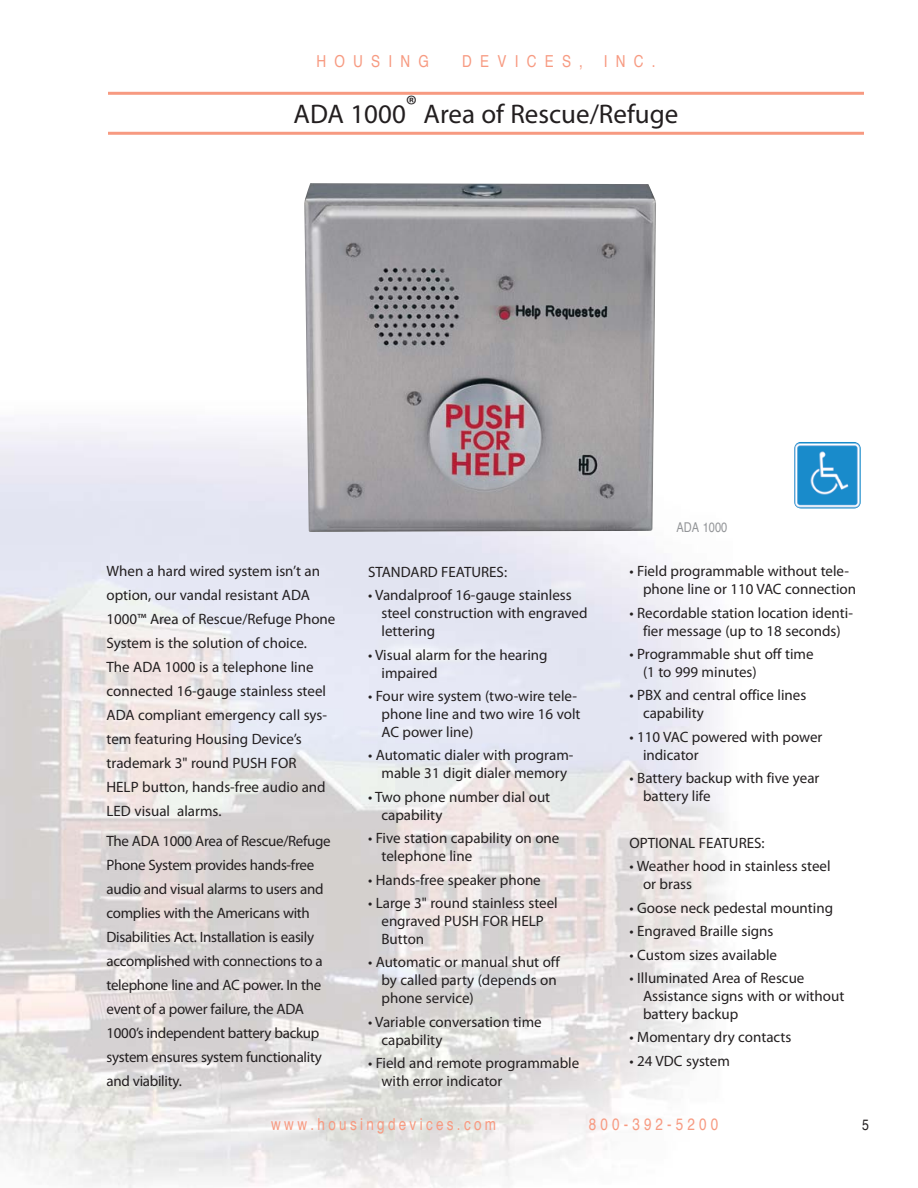
<style>
.page{position:relative;width:918px;height:1188px;background:#fff}
.page>*{position:absolute;margin:0;border:0;box-sizing:border-box;transform-origin:0 0}
.t1{font:27px "Myriad Pro";color:#231f20}
.t2{font:condensed 16.5px "Helvetica";letter-spacing:.2em;color:#f79a81}
.t3{font:condensed 16.5px "Helvetica";letter-spacing:.25em;color:#f79a81}
.t4{font:condensed 16.5px "Helvetica";letter-spacing:.5em;color:#f79a81}
.t5{font:15px/18px "Myriad Pro";color:#231f20}
.t6{font:15px/24px "Myriad Pro";letter-spacing:-.02em;color:#231f20}
.t7{font:condensed 15px "Helvetica";color:#231f20}
.t8{font:condensed 13.5px "Helvetica";color:#939598}
</style>
<div class="page">
<img style="left:0;top:426px;width:724px;height:762px">
<hr style="left:108px;top:92px;width:756px;height:3px;background:#f79a81">
<hr style="left:108px;top:132px;width:756px;height:3px;background:#f79a81">
<img style="left:794px;top:442px;width:67px;height:67px">
<img style="left:304px;top:183px;width:352px;height:349px">
<p class="t4" style="left:316px;top:54px;width:114px">HOUSING</p>
<p class="t4" style="left:462px;top:54px;width:122px">DEVICES,</p>
<p class="t3" style="left:604px;top:54px;width:53px">INC.</p>
<h1 class="t1" style="left:294px;top:104px;width:386px">ADA 1000® Area of Rescue/Refuge</h1>
<p class="t5" style="left:106px;top:561px;width:230px;line-height:24px">When a hard wired system isn’t an option, our vandal resistant ADA<br>1000™ Area of Rescue/Refuge Phone<br>System is the solution of choice.<br>The ADA 1000 is a telephone line connected 16-gauge stainless steel<br>ADA compliant emergency call sys&shy;tem featuring Housing Device’s trademark 3" round PUSH FOR<br>HELP button, hands-free audio and<br>LED visual alarms.</p>
<p class="t6" style="left:106px;top:830px;width:226px">The ADA 1000 Area of Rescue/Refuge Phone System provides hands-free audio and visual alarms to users and complies with the Americans with Disabilities Act. Installation is easily accomplished with connections to a telephone line and AC power. In the event of a power failure, the ADA 1000’s independent battery backup system ensures system functionality and viability.</p>
<p class="t5" style="left:368px;top:564px;width:141px">STANDARD FEATURES:</p>
<p class="t5" style="left:382px;top:588px;width:208px;text-indent:-13px">• Vandalproof 16-gauge stainless steel construction with engraved lettering</p>
<p class="t5" style="left:382px;top:647px;width:168px;text-indent:-13px">• Visual alarm for the hearing impaired</p>
<p class="t5" style="left:382px;top:689px;width:201px;text-indent:-13px">• Four wire system (two-wire tele&shy;phone line and two wire 16 volt<br>AC power line)</p>
<p class="t5" style="left:368px;top:748px;width:207px;text-align:center">• Automatic dialer with program&shy;mable 31 digit dialer memory</p>
<p class="t5" style="left:382px;top:789px;width:170px;text-indent:-13px">• Two phone number dial out capability</p>
<p class="t5" style="left:382px;top:831px;width:179px;text-indent:-13px">• Five station capability on one telephone line</p>
<p class="t5" style="left:368px;top:872px;width:174px">• Hands-free speaker phone</p>
<p class="t5" style="left:382px;top:896px;width:178px;text-indent:-13px">• Large 3" round stainless steel engraved PUSH FOR HELP<br>Button</p>
<p class="t5" style="left:382px;top:955px;width:180px;text-indent:-13px">• Automatic or manual shut off by called party (depends on phone service)</p>
<p class="t5" style="left:382px;top:1014px;width:162px;text-indent:-13px">• Variable conversation time capability</p>
<p class="t5" style="left:382px;top:1056px;width:199px;text-indent:-13px">• Field and remote programmable with error indicator</p>
<p class="t8" style="left:677px;top:522px;width:52px">ADA 1000</p>
<p class="t5" style="left:643px;top:564px;width:215px;text-indent:-14px">• Field programmable without tele&shy;phone line or 110 VAC connection</p>
<p class="t5" style="left:630px;top:605px;width:225px;text-align:center">• Recordable station location identi&shy;fier message (up to 18 seconds)</p>
<p class="t5" style="left:643px;top:646px;width:172px;text-indent:-14px">• Programmable shut off time (1 to 999 minutes)</p>
<p class="t5" style="left:643px;top:688px;width:165px;text-indent:-14px">• PBX and central office lines capability</p>
<p class="t5" style="left:643px;top:729px;width:181px;text-indent:-14px">• 110 VAC powered with power indicator</p>
<p class="t5" style="left:643px;top:771px;width:178px;text-indent:-14px">• Battery backup with five year battery life</p>
<p class="t5" style="left:630px;top:835px;width:137px">OPTIONAL FEATURES:</p>
<p class="t5" style="left:643px;top:859px;width:189px;text-indent:-14px">• Weather hood in stainless steel or brass</p>
<p class="t5" style="left:630px;top:900px;width:205px">• Goose neck pedestal mounting</p>
<p class="t5" style="left:630px;top:924px;width:145px">• Engraved Braille signs</p>
<p class="t5" style="left:630px;top:947px;width:149px">• Custom sizes available</p>
<p class="t5" style="left:643px;top:970px;width:203px;text-indent:-14px">• Illuminated Area of Rescue<br>Assistance signs with or without battery backup</p>
<p class="t5" style="left:630px;top:1030px;width:163px">• Momentary dry contacts</p>
<p class="t5" style="left:630px;top:1053px;width:102px">• 24 VDC system</p>
<p class="t2" style="left:271px;top:1118px;width:226px">www.housingdevices.com</p>
<p class="t3" style="left:589px;top:1118px;width:131px">800-392-5200</p>
<p class="t7" style="left:862px;top:1119px;width:8px">5</p>
</div>
